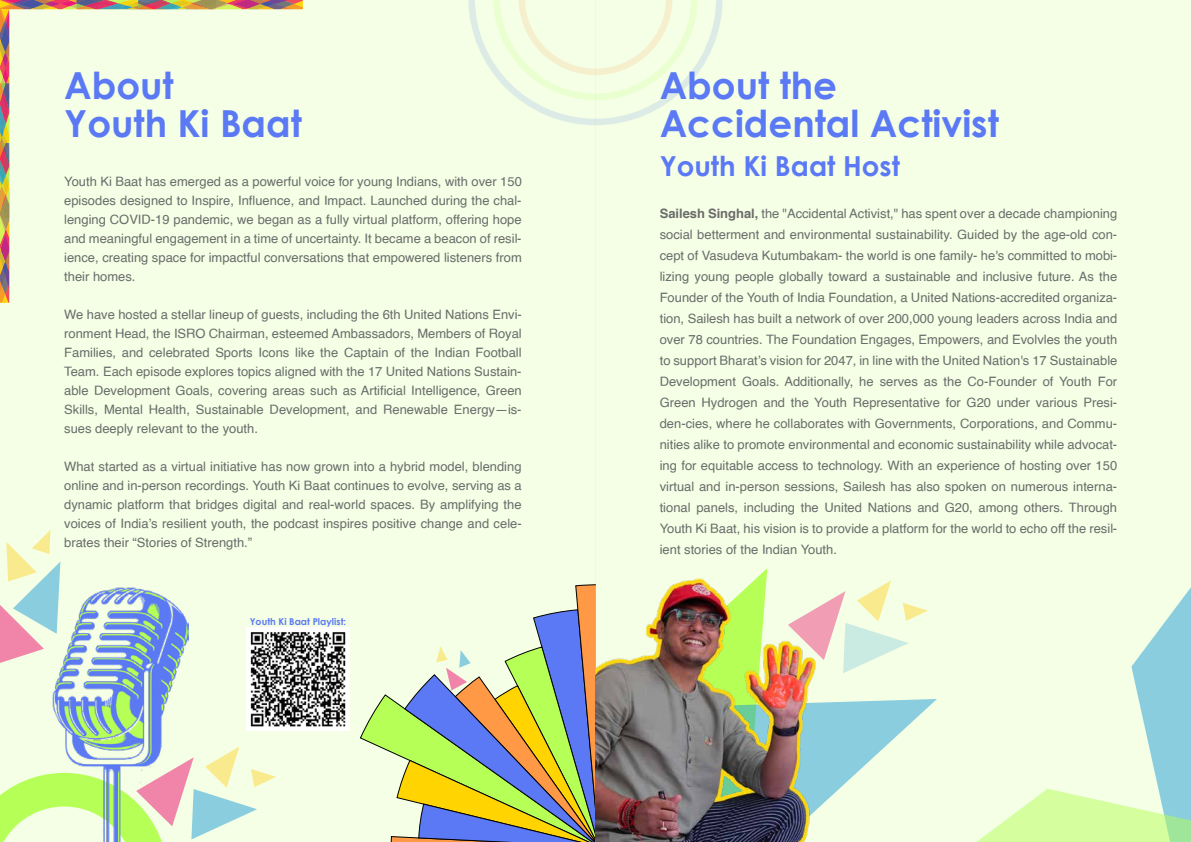
<style>
.page{position:relative;width:1191px;height:842px;background:#fff}
.page>*{position:absolute;margin:0;border:0;box-sizing:border-box;transform-origin:0 0}
.t1{font:700 37.3px/38.9px "Century Gothic";color:#5b79f4}
.t2{font:700 27.5px "Century Gothic";color:#5b79f4}
.t3{font:13px/21px "Helvetica";color:#6b6b6b;text-align:justify}
.t4{font:700 9.4px "Century Gothic";color:#5b79f4}
.s1{font-weight:700}
</style>
<div class="page">
<div style="left:0;top:0;width:595px;height:842px;background:#f4ffe5"></div>
<img style="left:52px;top:587px;width:137px;height:159px">
<div style="left:595px;top:0;width:596px;height:842px;background:#f4ffe5"></div>
<img style="left:595px;top:578px;width:193px;height:264px">
<svg style="left:0;top:530px;width:60px;height:134px"></svg>
<svg style="left:360px;top:584px;width:235px;height:258px"></svg>
<svg style="left:0;top:746px;width:276px;height:96px"></svg>
<svg style="left:788px;top:580px;width:403px;height:262px"></svg>
<svg style="left:468px;top:0;width:254px;height:125px"></svg>
<svg style="left:0;top:0;width:303px;height:303px"></svg>
<img style="left:246px;top:627px;width:103px;height:103px">
<h1 class="t1" style="left:64px;top:64px;width:239px">About<br>Youth Ki Baat</h1>
<h1 class="t1" style="left:659px;top:64px;width:341px">About the<br>Accidental Activist</h1>
<h2 class="t2" style="left:659px;top:145px;width:242px">Youth Ki Baat Host</h2>
<p class="t3" style="left:64px;top:172px;width:459px;line-height:19px">Youth Ki Baat has emerged as a powerful voice for young Indians, with over 150 episodes designed to Inspire, Influence, and Impact. Launched during the chal&shy;lenging COVID-19 pandemic, we began as a fully virtual platform, offering hope and meaningful engagement in a time of uncertainty. It became a beacon of resil&shy;ience, creating space for impactful conversations that empowered listeners from their homes.</p>
<p class="t3" style="left:64px;top:305px;width:459px;line-height:19px">We have hosted a stellar lineup of guests, including the 6th United Nations Envi&shy;ronment Head, the ISRO Chairman, esteemed Ambassadors, Members of Royal Families, and celebrated Sports Icons like the Captain of the Indian Football Team. Each episode explores topics aligned with the 17 United Nations Sustain&shy;able Development Goals, covering areas such as Artificial Intelligence, Green Skills, Mental Health, Sustainable Development, and Renewable Energy—is&shy;sues deeply relevant to the youth.</p>
<p class="t3" style="left:64px;top:457px;width:459px;line-height:19px">What started as a virtual initiative has now grown into a hybrid model, blending online and in-person recordings. Youth Ki Baat continues to evolve, serving as a dynamic platform that bridges digital and real-world spaces. By amplifying the voices of India’s resilient youth, the podcast inspires positive change and cele&shy;brates their “Stories of Strength.”</p>
<p class="t3" style="left:659px;top:203px;width:459px"><span class="s1">Sailesh Singhal,</span> the "Accidental Activist," has spent over a decade championing social betterment and environmental sustainability. Guided by the age-old con&shy;cept of Vasudeva Kutumbakam- the world is one family- he's committed to mobi&shy;lizing young people globally toward a sustainable and inclusive future. As the Founder of the Youth of India Foundation, a United Nations-accredited organiza&shy;tion, Sailesh has built a network of over 200,000 young leaders across India and over 78 countries. The Foundation Engages, Empowers, and Evolvles the youth to support Bharat’s vision for 2047, in line with the United Nation's 17 Sustainable Development Goals. Additionally, he serves as the Co-Founder of Youth For Green Hydrogen and the Youth Representative for G20 under various Presi&shy;den-cies, where he collaborates with Governments, Corporations, and Commu&shy;nities alike to promote environmental and economic sustainability while advocat&shy;ing for equitable access to technology. With an experience of hosting over 150 virtual and in-person sessions, Sailesh has also spoken on numerous interna&shy;tional panels, including the United Nations and G20, among others. Through Youth Ki Baat, his vision is to provide a platform for the world to echo off the resil&shy;ient stories of the Indian Youth.</p>
<p class="t4" style="left:250px;top:614px;width:98px">Youth Ki Baat Playlist:</p>
</div>
